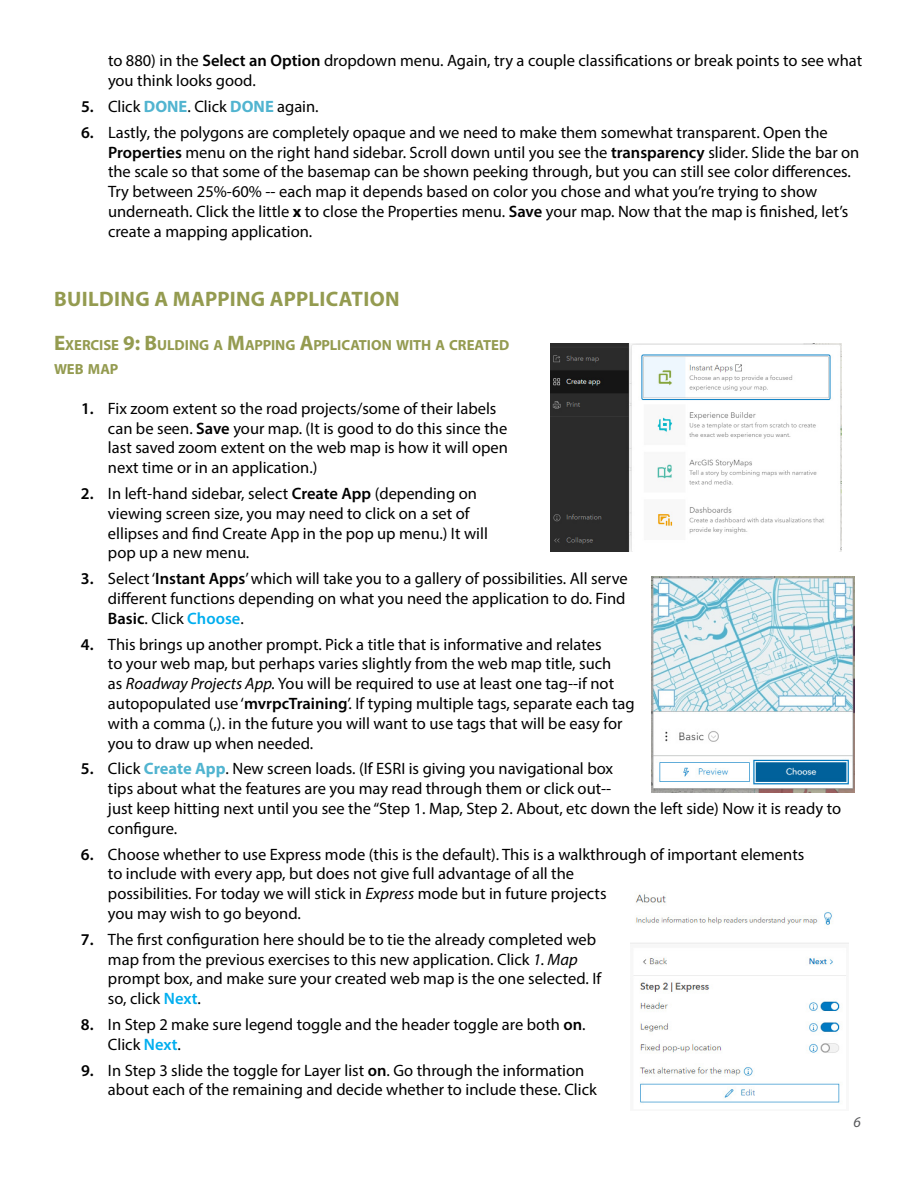
<style>
.page{position:relative;width:918px;height:1188px;background:#fff}
.page>*{position:absolute;margin:0;border:0;box-sizing:border-box;transform-origin:0 0}
.t1{font:700 21px "Myriad Pro";letter-spacing:.015em;color:#949b50}
.t2{font:16.5px/19.8px "Myriad Pro";color:#000}
.t3{font:italic 15px "Myriad Pro";color:#58595b}
.t4{font:700 14.7px/24px "Myriad Pro";letter-spacing:-.005em;color:#949b50}
.s1{font-weight:600}
.s2{font-weight:700;color:#51b4d0}
.s3{font-weight:700}
.s4{font-size:21px}
.s5{font-weight:600;color:#00aeef}
.s6{font-style:italic}
</style>
<div class="page">
<img style="left:550px;top:344px;width:291px;height:208px">
<img style="left:652px;top:577px;width:202px;height:215px">
<img style="left:630px;top:894px;width:218px;height:209px">
<p class="t2" style="left:108px;top:51px;width:756px">to 880) in the <span class="s1">Select an Option</span> dropdown menu. Again, try a couple classifications or break points to see what you think looks good.</p>
<p class="t2" style="left:81px;top:96px;width:239px"><span class="s1">5.</span> Click <span class="s2">DONE</span>. Click <span class="s2">DONE</span> again.</p>
<p class="t2" style="left:108px;top:122px;width:753px;text-indent:-27px"><span class="s1">6.</span> Lastly, the polygons are completely opaque and we need to make them somewhat transparent. Open the <span class="s1">Properties</span> menu on the right hand sidebar. Scroll down until you see the <span class="s1">transparency</span> slider. Slide the bar on the scale so that some of the basemap can be shown peeking through, but you can still see color differences.<br>Try between 25%-60% -- each map it depends based on color you chose and what you’re trying to show underneath. Click the little <span class="s3">x</span> to close the Properties menu. <span class="s1">Save</span> your map. Now that the map is finished, let’s create a mapping application.</p>
<p class="t1" style="left:54px;top:286px;width:347px">BUILDING A MAPPING APPLICATION</p>
<p class="t4" style="left:54px;top:333px;width:457px"><span class="s4">E</span>XERCISE <span class="s4">9: B</span>ULDING A <span class="s4">M</span>APPING <span class="s4">A</span>PPLICATION WITH A CREATED<br>WEB MAP</p>
<p class="t2" style="left:108px;top:398px;width:402px;text-indent:-27px"><span class="s1">1.</span> Fix zoom extent so the road projects/some of their labels can be seen. <span class="s1">Save</span> your map. (It is good to do this since the last saved zoom extent on the web map is how it will open next time or in an application.)</p>
<p class="t2" style="left:108px;top:483px;width:381px;text-indent:-27px"><span class="s1">2.</span> In left-hand sidebar, select <span class="s1">Create App</span> (depending on viewing screen size, you may need to click on a set of ellipses and find Create App in the pop up menu.) It will pop up a new menu.</p>
<p class="t2" style="left:108px;top:568px;width:521px;text-indent:-27px"><span class="s1">3.</span> Select ‘<span class="s1">Instant Apps</span>’ which will take you to a gallery of possibilities. All serve different functions depending on what you need the application to do. Find<br><span class="s1">Basic</span>. Click <span class="s5">Choose</span>.</p>
<p class="t2" style="left:108px;top:634px;width:528px;text-indent:-27px"><span class="s1">4.</span> This brings up another prompt. Pick a title that is informative and relates<br>to your web map, but perhaps varies slightly from the web map title, such<br>as <span class="s6">Roadway Projects App.</span> You will be required to use at least one tag--if not autopopulated use ‘<span class="s1">mvrpcTraining</span>’. If typing multiple tags, separate each tag with a comma (,). in the future you will want to use tags that will be easy for you to draw up when needed.</p>
<p class="t2" style="left:108px;top:759px;width:735px;text-indent:-27px"><span class="s1">5.</span> Click <span class="s2">Create App</span>. New screen loads. (If ESRI is giving you navigational box<br>tips about what the features are you may read through them or click out--<br>just keep hitting next until you see the “Step 1. Map, Step 2. About, etc down the left side) Now it is ready to configure.</p>
<p class="t2" style="left:108px;top:844px;width:698px;text-indent:-27px"><span class="s1">6.</span> Choose whether to use Express mode (this is the default). This is a walkthrough of important elements to include with every app, but does not give full advantage of all the<br>possibilities. For today we will stick in <span class="s6">Express</span> mode but in future projects<br>you may wish to go beyond.</p>
<p class="t2" style="left:108px;top:929px;width:495px;text-indent:-27px"><span class="s1">7.</span> The first configuration here should be to tie the already completed web map from the previous exercises to this new application. Click <span class="s6">1. Map </span>prompt box, and make sure your created web map is the one selected. If so, click <span class="s5">Next</span>.</p>
<p class="t2" style="left:108px;top:1014px;width:479px;text-indent:-27px"><span class="s1">8.</span> In Step 2 make sure legend toggle and the header toggle are both <span class="s1">on</span>.<br>Click <span class="s5">Next</span>.</p>
<p class="t2" style="left:108px;top:1060px;width:490px;text-indent:-27px"><span class="s1">9.</span> In Step 3 slide the toggle for Layer list <span class="s1">on</span>. Go through the information about each of the remaining and decide whether to include these. Click</p>
<p class="t3" style="left:854px;top:1113px;width:9px">6</p>
</div>
